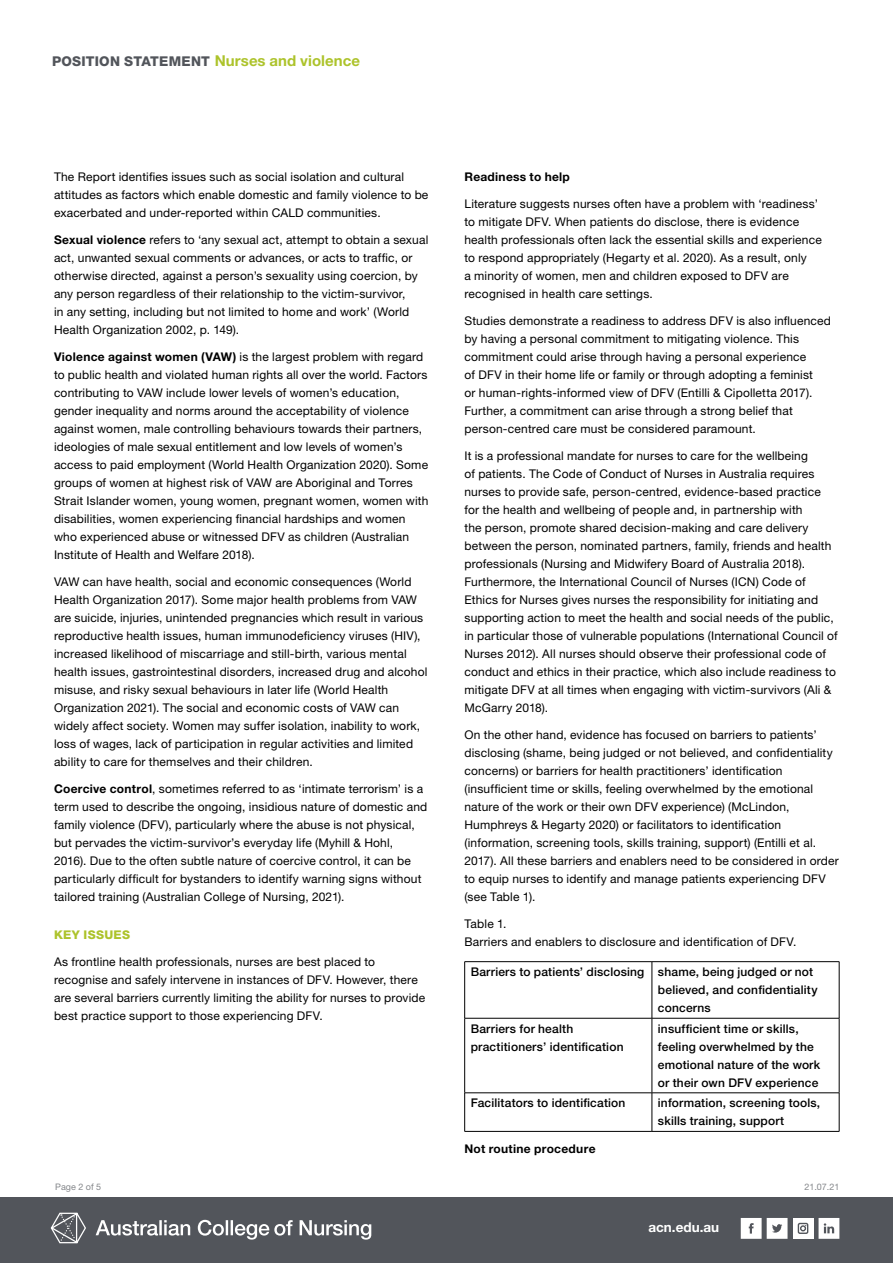
<style>
.page{position:relative;width:893px;height:1263px;background:#fff}
.page>*{position:absolute;margin:0;border:0;box-sizing:border-box;transform-origin:0 0}
.t1{font:800 13.5px "Helvetica Neue LT Std";letter-spacing:.015em;color:#52555b}
.t2{font:700 13.5px "Helvetica Neue LT Std";color:#fff}
.t3{font:12px/18px "Helvetica Neue LT Std";letter-spacing:.015em;color:#000}
.t4{font:500 12px/18px "Helvetica Neue LT Std";letter-spacing:.015em;color:#000}
.t5{font:700 12px "Helvetica Neue LT Std";letter-spacing:.025em;color:#000}
.t6{font:800 12px "Helvetica Neue LT Std";letter-spacing:.025em;color:#adc32b}
.t7{font:9px "Helvetica Neue LT Std";color:#52555b}
.s1{font-weight:700;font-size:15px;color:#adc32b}
.s2{font-weight:700}
</style>
<div class="page">
<div style="left:0;top:1197px;width:893px;height:66px;background:#52555b"></div>
<svg style="left:818px;top:1218px;width:21px;height:21px"></svg>
<svg style="left:741px;top:1218px;width:46px;height:21px"></svg>
<div style="left:793px;top:1218px;width:20px;height:21px;background:#fff"></div>
<div style="left:798px;top:1223px;width:10px;height:11px;border:1px solid #52555b;border-radius:2px"></div>
<svg style="left:800px;top:1225px;width:6px;height:6px"></svg>
<svg style="left:51px;top:1213px;width:35px;height:30px"></svg>
<svg style="left:96px;top:1220px;width:275px;height:19px"></svg>
<hr style="left:464px;top:961px;width:188px;height:1px;background:#000">
<hr style="left:464px;top:962px;width:1px;height:56px;background:#000">
<hr style="left:652px;top:961px;width:187px;height:1px;background:#000">
<hr style="left:652px;top:962px;width:1px;height:56px;background:#000">
<hr style="left:839px;top:962px;width:1px;height:56px;background:#000">
<hr style="left:464px;top:1018px;width:188px;height:1px;background:#000">
<hr style="left:464px;top:1018px;width:1px;height:74px;background:#000">
<hr style="left:652px;top:1018px;width:187px;height:1px;background:#000">
<hr style="left:652px;top:1018px;width:1px;height:74px;background:#000">
<hr style="left:839px;top:1018px;width:1px;height:74px;background:#000">
<hr style="left:464px;top:1092px;width:188px;height:1px;background:#000">
<hr style="left:464px;top:1093px;width:1px;height:38px;background:#000">
<hr style="left:652px;top:1092px;width:187px;height:1px;background:#000">
<hr style="left:652px;top:1093px;width:1px;height:38px;background:#000">
<hr style="left:839px;top:1093px;width:1px;height:38px;background:#000">
<hr style="left:464px;top:1131px;width:188px;height:1px;background:#000">
<hr style="left:652px;top:1131px;width:187px;height:1px;background:#000">
<p class="t1" style="left:52px;top:53px;width:309px">POSITION STATEMENT <span class="s1">Nurses and violence</span></p>
<p class="t3" style="left:54px;top:168px;width:376px">The Report identifies issues such as social isolation and cultural attitudes as factors which enable domestic and family violence to be exacerbated and under-reported within CALD communities.</p>
<p class="t3" style="left:54px;top:231px;width:376px"><span class="s2">Sexual violence</span> refers to ‘any sexual act, attempt to obtain a sexual act, unwanted sexual comments or advances, or acts to traffic, or otherwise directed, against a person’s sexuality using coercion, by any person regardless of their relationship to the victim-survivor,<br>in any setting, including but not limited to home and work’ (World Health Organization 2002, p. 149).</p>
<p class="t3" style="left:54px;top:348px;width:376px"><span class="s2">Violence against women (VAW)</span> is the largest problem with regard to public health and violated human rights all over the world. Factors contributing to VAW include lower levels of women’s education, gender inequality and norms around the acceptability of violence against women, male controlling behaviours towards their partners, ideologies of male sexual entitlement and low levels of women’s access to paid employment (World Health Organization 2020). Some groups of women at highest risk of VAW are Aboriginal and Torres Strait Islander women, young women, pregnant women, women with disabilities, women experiencing financial hardships and women who experienced abuse or witnessed DFV as children (Australian Institute of Health and Welfare 2018).</p>
<p class="t3" style="left:54px;top:573px;width:375px">VAW can have health, social and economic consequences (World Health Organization 2017). Some major health problems from VAW are suicide, injuries, unintended pregnancies which result in various reproductive health issues, human immunodeficiency viruses (HIV), increased likelihood of miscarriage and still-birth, various mental health issues, gastrointestinal disorders, increased drug and alcohol misuse, and risky sexual behaviours in later life (World Health Organization 2021). The social and economic costs of VAW can widely affect society. Women may suffer isolation, inability to work, loss of wages, lack of participation in regular activities and limited ability to care for themselves and their children.</p>
<p class="t3" style="left:54px;top:780px;width:375px"><span class="s2">Coercive control</span>, sometimes referred to as ‘intimate terrorism’ is a term used to describe the ongoing, insidious nature of domestic and family violence (DFV), particularly where the abuse is not physical, but pervades the victim-survivor’s everyday life (Myhill &amp; Hohl, 2016). Due to the often subtle nature of coercive control, it can be particularly difficult for bystanders to identify warning signs without tailored training (Australian College of Nursing, 2021).</p>
<p class="t6" style="left:54px;top:927px;width:78px">KEY ISSUES</p>
<p class="t3" style="left:54px;top:952px;width:373px">As frontline health professionals, nurses are best placed to recognise and safely intervene in instances of DFV. However, there are several barriers currently limiting the ability for nurses to provide best practice support to those experiencing DFV.</p>
<p class="t5" style="left:464px;top:170px;width:107px">Readiness to help</p>
<p class="t3" style="left:464px;top:195px;width:359px">Literature suggests nurses often have a problem with ‘readiness’ to mitigate DFV. When patients do disclose, there is evidence health professionals often lack the essential skills and experience to respond appropriately (Hegarty et al. 2020). As a result, only<br>a minority of women, men and children exposed to DFV are recognised in health care settings.</p>
<p class="t3" style="left:464px;top:312px;width:368px">Studies demonstrate a readiness to address DFV is also influenced by having a personal commitment to mitigating violence. This commitment could arise through having a personal experience<br>of DFV in their home life or family or through adopting a feminist<br>or human-rights-informed view of DFV (Entilli &amp; Cipolletta 2017).<br>Further, a commitment can arise through a strong belief that person-centred care must be considered paramount.</p>
<p class="t3" style="left:464px;top:447px;width:375px">It is a professional mandate for nurses to care for the wellbeing<br>of patients. The Code of Conduct of Nurses in Australia requires nurses to provide safe, person-centred, evidence-based practice for the health and wellbeing of people and, in partnership with<br>the person, promote shared decision-making and care delivery between the person, nominated partners, family, friends and health professionals (Nursing and Midwifery Board of Australia 2018).<br>Furthermore, the International Council of Nurses (ICN) Code of Ethics for Nurses gives nurses the responsibility for initiating and supporting action to meet the health and social needs of the public, in particular those of vulnerable populations (International Council of Nurses 2012). All nurses should observe their professional code of conduct and ethics in their practice, which also include readiness to mitigate DFV at all times when engaging with victim-survivors (Ali &amp; McGarry 2018).</p>
<p class="t3" style="left:464px;top:726px;width:376px">On the other hand, evidence has focused on barriers to patients’ disclosing (shame, being judged or not believed, and confidentiality concerns) or barriers for health practitioners’ identification (insufficient time or skills, feeling overwhelmed by the emotional nature of the work or their own DFV experience) (McLindon, Humphreys &amp; Hegarty 2020) or facilitators to identification (information, screening tools, skills training, support) (Entilli et al.<br>2017). All these barriers and enablers need to be considered in order to equip nurses to identify and manage patients experiencing DFV (see Table 1).</p>
<p class="t3" style="left:464px;top:915px;width:334px">Table 1.<br>Barriers and enablers to disclosure and identification of DFV.</p>
<p class="t4" style="left:658px;top:963px;width:161px;text-indent:-187px">Barriers to patients’ disclosing shame, being judged or not believed, and confidentiality concerns</p>
<p class="t4" style="left:471px;top:1019px;width:154px">Barriers for health practitioners’ identification</p>
<p class="t4" style="left:658px;top:1019px;width:164px">insufficient time or skills, feeling overwhelmed by the emotional nature of the work or their own DFV experience</p>
<p class="t4" style="left:471px;top:1094px;width:156px">Facilitators to identification</p>
<p class="t4" style="left:658px;top:1094px;width:164px">information, screening tools, skills training, support</p>
<p class="t5" style="left:464px;top:1141px;width:133px">Not routine procedure</p>
<p class="t7" style="left:55px;top:1181px;width:48px">Page 2 of 5</p>
<p class="t7" style="left:804px;top:1181px;width:37px">21.07.21</p>
<p class="t2" style="left:648px;top:1219px;width:72px">acn.edu.au</p>
</div>
